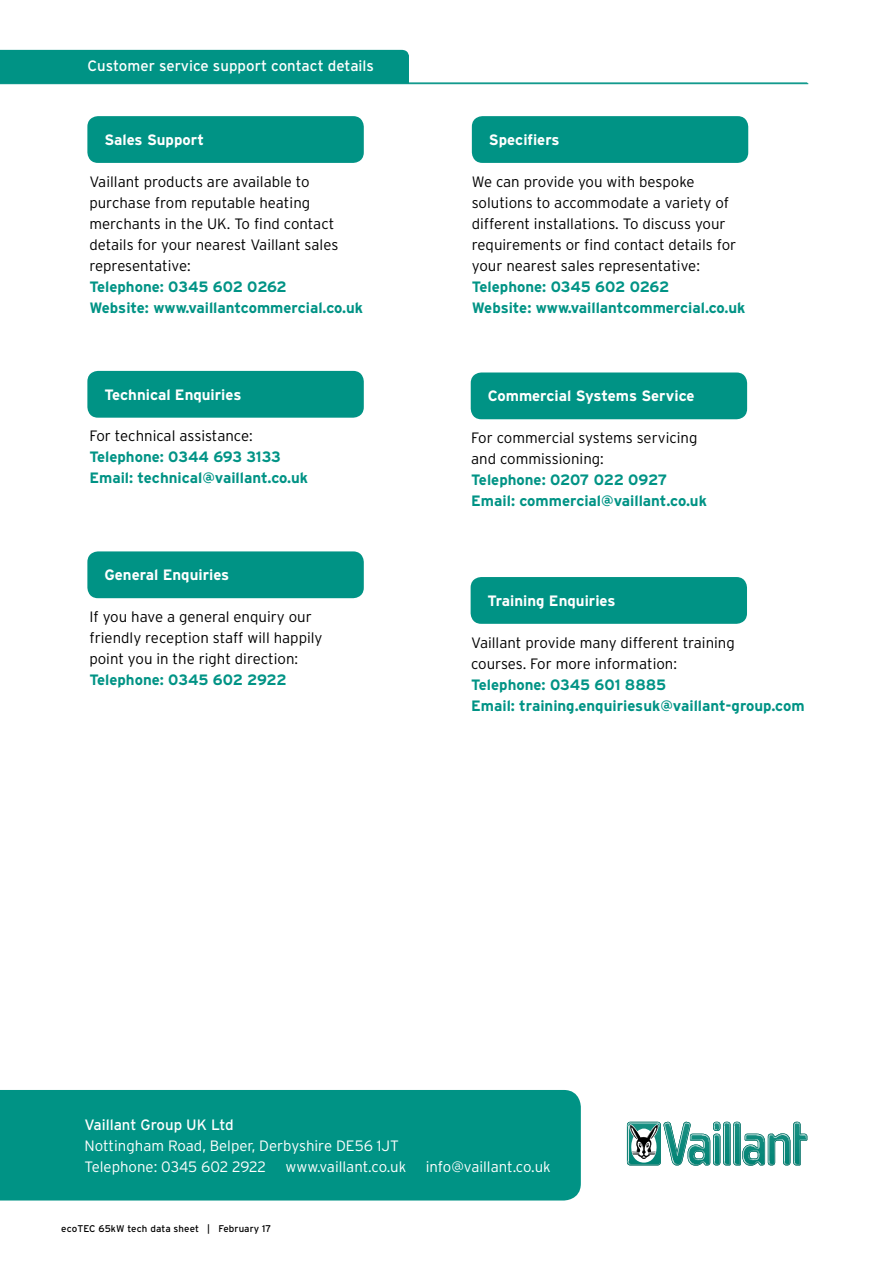
<style>
.page{position:relative;width:893px;height:1263px;background:#fff}
.page>*{position:absolute;margin:0;border:0;box-sizing:border-box;transform-origin:0 0}
.t1{font:300 15px/21px "Interstate OT";color:#000}
.t2{font:700 15px/21px "Interstate OT";color:#009385}
.t3{font:700 15px "Interstate OT";color:#fff}
.t4{font:300 15px/21px "Interstate OT";color:#fff}
.t5{font:15px "Interstate OT";color:#fff}
.t6{font:9.75px "Interstate OT";letter-spacing:.01em;color:#000}
</style>
<div class="page">
<hr style="left:0;top:83px;width:808px;height:1px;background:#009385">
<div style="left:87px;top:116px;width:277px;height:47px;background:#009385;border-radius:11px"></div>
<div style="left:472px;top:116px;width:276px;height:47px;background:#009385;border-radius:11px"></div>
<div style="left:471px;top:372px;width:276px;height:47px;background:#009385;border-radius:11px"></div>
<div style="left:87px;top:371px;width:277px;height:47px;background:#009385;border-radius:11px"></div>
<div style="left:87px;top:551px;width:277px;height:47px;background:#009385;border-radius:11px"></div>
<div style="left:471px;top:577px;width:276px;height:47px;background:#009385;border-radius:11px"></div>
<svg style="left:0;top:1200px;width:78px;height:1px"></svg>
<div style="left:0;top:1090px;width:581px;height:110px;background:#009385"></div>
<svg style="left:627px;top:1122px;width:180px;height:43px"></svg>
<div style="left:0;top:50px;width:409px;height:32px;background:#009385"></div>
<hr style="left:0;top:82px;width:807px;height:1px;background:#009385">
<p class="t5" style="left:88px;top:57px;width:288px">Customer service support contact details</p>
<p class="t3" style="left:104px;top:131px;width:101px">Sales Support</p>
<p class="t3" style="left:489px;top:131px;width:72px">Specifiers</p>
<p class="t1" style="left:472px;top:171px;width:266px">We can provide you with bespoke solutions to accommodate a variety of different installations. To discuss your requirements or find contact details for your nearest sales representative:</p>
<p class="t2" style="left:472px;top:276px;width:275px">Telephone: 0345 602 0262<br>Website: www.vaillantcommercial.co.uk</p>
<p class="t1" style="left:89px;top:171px;width:250px">Vaillant products are available to purchase from reputable heating merchants in the UK. To find contact details for your nearest Vaillant sales representative:</p>
<p class="t2" style="left:89px;top:276px;width:275px">Telephone: 0345 602 0262<br>Website: www.vaillantcommercial.co.uk</p>
<p class="t3" style="left:104px;top:386px;width:139px">Technical Enquiries</p>
<p class="t1" style="left:89px;top:425px;width:165px">For technical assistance:</p>
<p class="t2" style="left:89px;top:446px;width:220px">Telephone: 0344 693 3133<br>Email: technical@vaillant.co.uk</p>
<p class="t3" style="left:104px;top:567px;width:126px">General Enquiries</p>
<p class="t1" style="left:89px;top:606px;width:235px">If you have a general enquiry our friendly reception staff will happily point you in the right direction:</p>
<p class="t2" style="left:89px;top:669px;width:199px">Telephone: 0345 602 2922</p>
<p class="t3" style="left:488px;top:388px;width:208px">Commercial Systems Service</p>
<p class="t1" style="left:471px;top:427px;width:228px">For commercial systems servicing and commissioning:</p>
<p class="t2" style="left:471px;top:469px;width:237px">Telephone: 0207 022 0927<br>Email: commercial@vaillant.co.uk</p>
<p class="t3" style="left:488px;top:592px;width:129px">Training Enquiries</p>
<p class="t1" style="left:471px;top:632px;width:265px">Vaillant provide many different training courses. For more information:</p>
<p class="t2" style="left:471px;top:674px;width:335px">Telephone: 0345 601 8885<br>Email: training.enquiriesuk@vaillant-group.com</p>
<p class="t5" style="left:84px;top:1116px;width:151px">Vaillant Group UK Ltd</p>
<p class="t4" style="left:84px;top:1135px;width:316px">Nottingham Road, Belper, Derbyshire DE56 1JT<br>Telephone: 0345 602 2922</p>
<p class="t4" style="left:285px;top:1156px;width:122px">www.vaillant.co.uk</p>
<p class="t4" style="left:426px;top:1156px;width:126px">info@vaillant.co.uk</p>
<p class="t6" style="left:61px;top:1223px;width:212px">ecoTEC 65kW tech data sheet | February 17</p>
</div>
